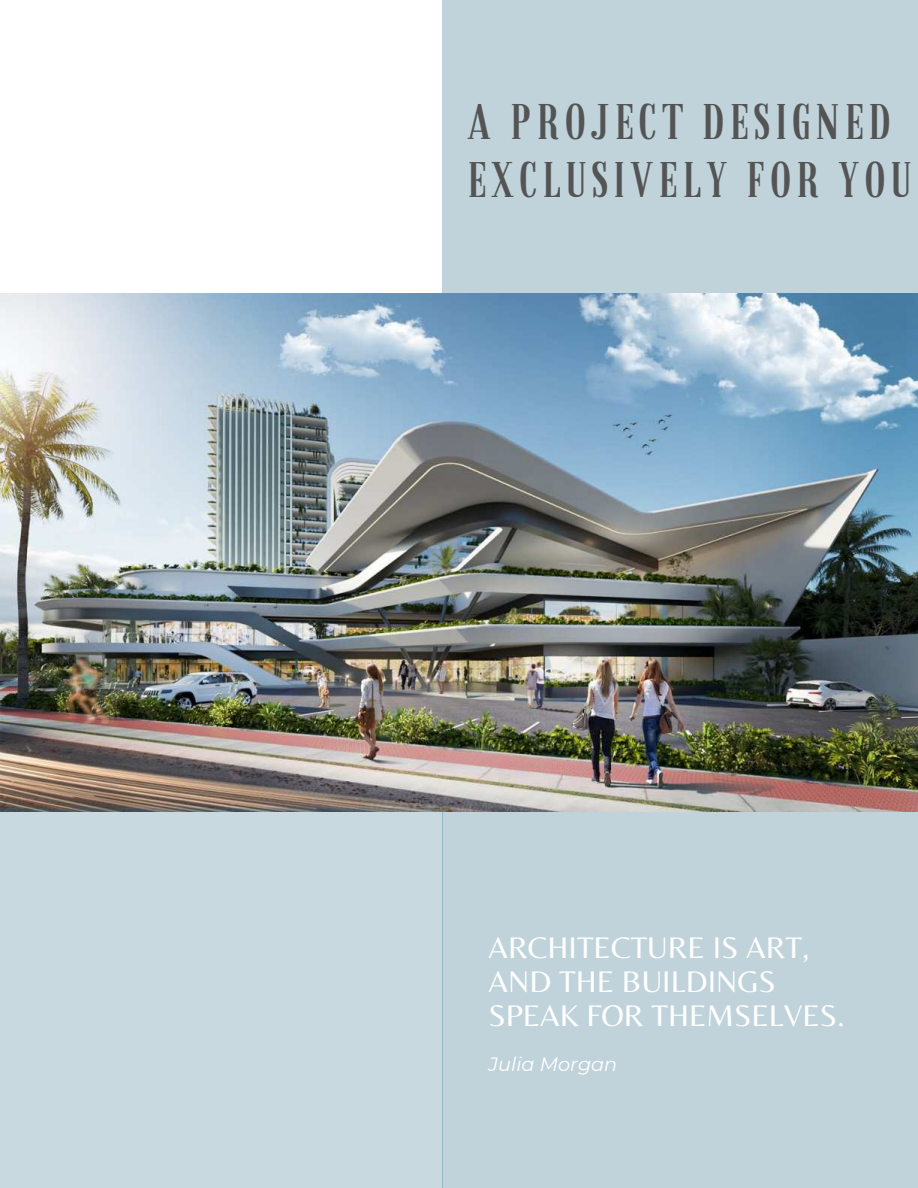
<style>
.page{position:relative;width:918px;height:1188px;background:#fff}
.page>*{position:absolute;margin:0;border:0;box-sizing:border-box;transform-origin:0 0}
.t1{font:49.05px/57.3px "Granaina limpia";letter-spacing:.1em;color:#545454}
.t2{font:31.05px/33.8px "Belleza";color:#fff}
.t3{font:italic 19.35px "Montserrat";color:#fff}
</style>
<div class="page">
<div style="left:442px;top:0;width:476px;height:1188px;background:#c0d3db"></div>
<img style="left:0;top:294px;width:918px;height:517px">
<div style="left:0;top:808px;width:442px;height:380px;background:#c8d9e0"></div>
<h1 class="t1" style="left:467px;top:95px;width:446px">A PROJECT DESIGNED<br>EXCLUSIVELY FOR YOU</h1>
<p class="t2" style="left:489px;top:930px;width:358px">ARCHITECTURE IS ART,<br>AND THE BUILDINGS<br>SPEAK FOR THEMSELVES.</p>
<p class="t3" style="left:489px;top:1051px;width:130px">Julia Morgan</p>
</div>
